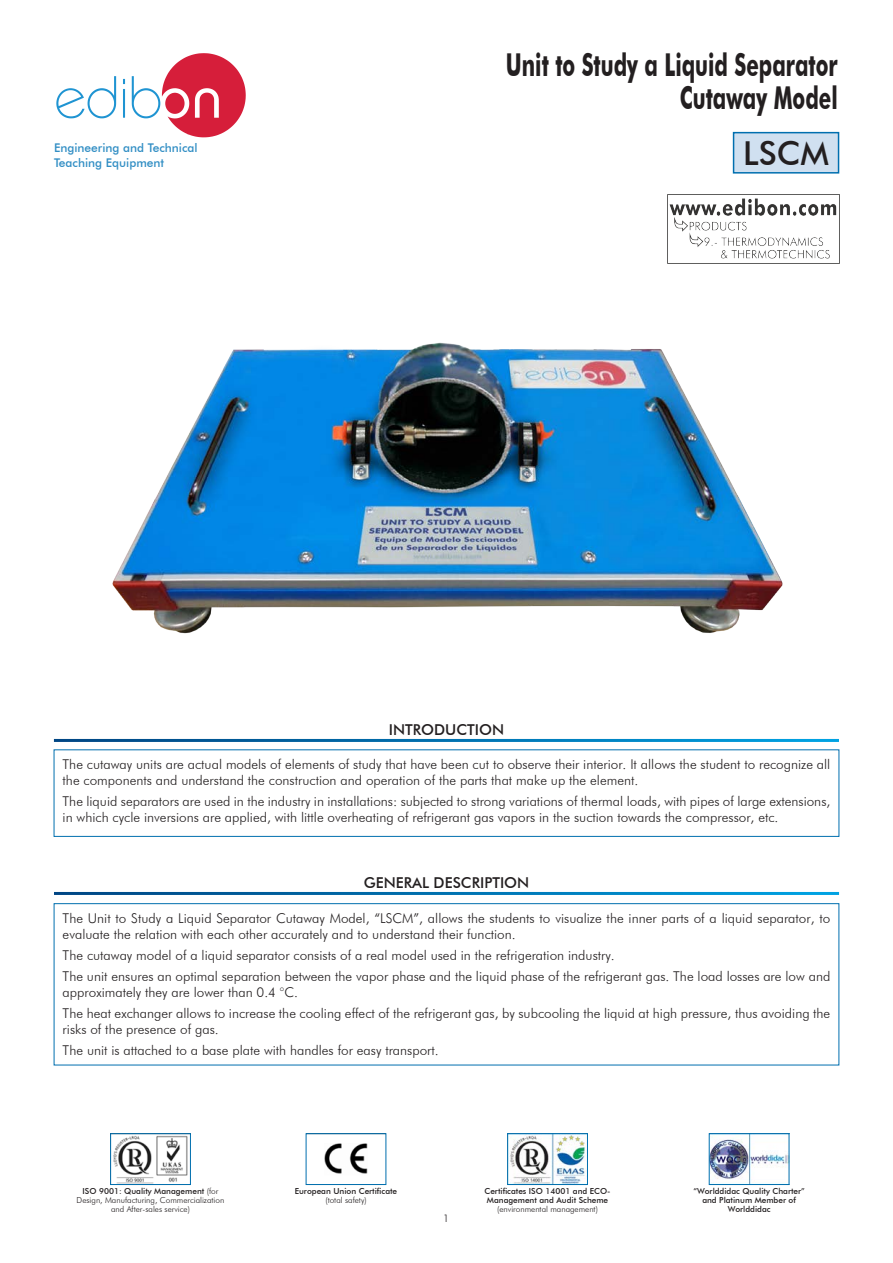
<style>
.page{position:relative;width:893px;height:1263px;background:#fff}
.page>*{position:absolute;margin:0;border:0;box-sizing:border-box;transform-origin:0 0}
.t1{font:500 33px "Futura BT";color:#231f20}
.t2{font:700 31.5px/33px "Futura BT";color:#231f20;text-align:right;scale:.65 1}
.FILETE{font:500 15px "Futura BT";color:#231f20}
.t3{font:300 13.5px/16.5px "Futura BT";color:#231f20}
.t4{font:500 12px/14.4px "Futura BT";color:#318ec4}
.t5{font:300 10.5px "Futura BT";color:#231f20}
.t6{font:500 8.25px/9px "Futura BT";color:#231f20}
.t7{font:300 8.25px/9px "Futura BT";color:#231f20;text-align:center}
.s1{font-weight:500}
</style>
<div class="page">
<svg style="left:56px;top:76px;width:60px;height:42px"></svg>
<svg style="left:123px;top:79px;width:2px;height:39px"></svg>
<svg style="left:132px;top:53px;width:114px;height:84px"></svg>
<img style="left:711px;top:1135px;width:76px;height:48px">
<div style="left:709px;top:1133px;width:80px;height:52px;border:1px solid #006faf"></div>
<img style="left:510px;top:1135px;width:76px;height:48px">
<div style="left:507px;top:1133px;width:81px;height:52px;border:1px solid #006faf"></div>
<img style="left:324px;top:1143px;width:44px;height:31px">
<div style="left:306px;top:1133px;width:80px;height:52px;border:1px solid #006faf"></div>
<img style="left:113px;top:1135px;width:75px;height:48px">
<div style="left:110px;top:1133px;width:81px;height:52px;border:1px solid #006faf"></div>
<img style="left:667px;top:194px;width:172px;height:70px">
<div style="left:734px;top:133px;width:104px;height:40px;background:#d0e0f0"></div>
<div style="left:733px;top:132px;width:106px;height:42px;border:2px solid #006faf"></div>
<img style="left:112px;top:342px;width:671px;height:292px">
<div style="left:54px;top:903px;width:785px;height:162px;border:1px solid #006faf"></div>
<p class="t4" style="left:54px;top:141px;width:145px">Engineering and Technical<br>Teaching Equipment</p>
<p class="t2" style="left:506px;top:48px;width:512px">Unit to Study a Liquid Separator<br>Cutaway Model</p>
<p class="t1" style="left:743px;top:133px;width:87px">LSCM</p>
<p class="FILETE" style="left:389px;top:720px;width:117px">INTRODUCTION</p>
<p class="t3" style="left:63px;top:755px;width:769px">The cutaway units are actual models of elements of study that have been cut to observe their interior. It allows the student to recognize all the components and understand the construction and operation of the parts that make up the element.</p>
<p class="t3" style="left:63px;top:793px;width:769px">The liquid separators are used in the industry in installations: subjected to strong variations of thermal loads, with pipes of large extensions, in which cycle inversions are applied, with little overheating of refrigerant gas vapors in the suction towards the compressor, etc.</p>
<p class="FILETE" style="left:364px;top:873px;width:167px">GENERAL DESCRIPTION</p>
<p class="t3" style="left:63px;top:909px;width:769px">The Unit to Study a Liquid Separator Cutaway Model, “LSCM”, allows the students to visualize the inner parts of a liquid separator, to evaluate the relation with each other accurately and to understand their function.</p>
<p class="t3" style="left:63px;top:946px;width:554px">The cutaway model of a liquid separator consists of a real model used in the refrigeration industry.</p>
<p class="t3" style="left:63px;top:967px;width:769px">The unit ensures an optimal separation between the vapor phase and the liquid phase of the refrigerant gas. The load losses are low and approximately they are lower than 0.4 °C.</p>
<p class="t3" style="left:63px;top:1004px;width:769px">The heat exchanger allows to increase the cooling effect of the refrigerant gas, by subcooling the liquid at high pressure, thus avoiding the risks of the presence of gas.</p>
<p class="t3" style="left:63px;top:1042px;width:378px">The unit is attached to a base plate with handles for easy transport.</p>
<p class="t7" style="left:77px;top:1186px;width:149px"><span class="s1">ISO 9001: Quality Management</span> (for<br>Design, Manufacturing, Commercialization and After-sales service)</p>
<p class="t6" style="left:295px;top:1186px;width:104px">European Union Certificate</p>
<p class="t7" style="left:325px;top:1195px;width:43px">(total safety)</p>
<p class="t6" style="left:484px;top:1186px;width:128px">Certificates ISO 14001 and ECO-<br>Management and Audit Scheme</p>
<p class="t7" style="left:497px;top:1204px;width:102px">(environmental management)</p>
<p class="t5" style="left:443px;top:1211px;width:8px">1</p>
<p class="t6" style="left:693px;top:1186px;width:113px;text-align:center">“Worlddidac Quality Charter” and Platinum Member of<br>Worlddidac</p>
</div>
